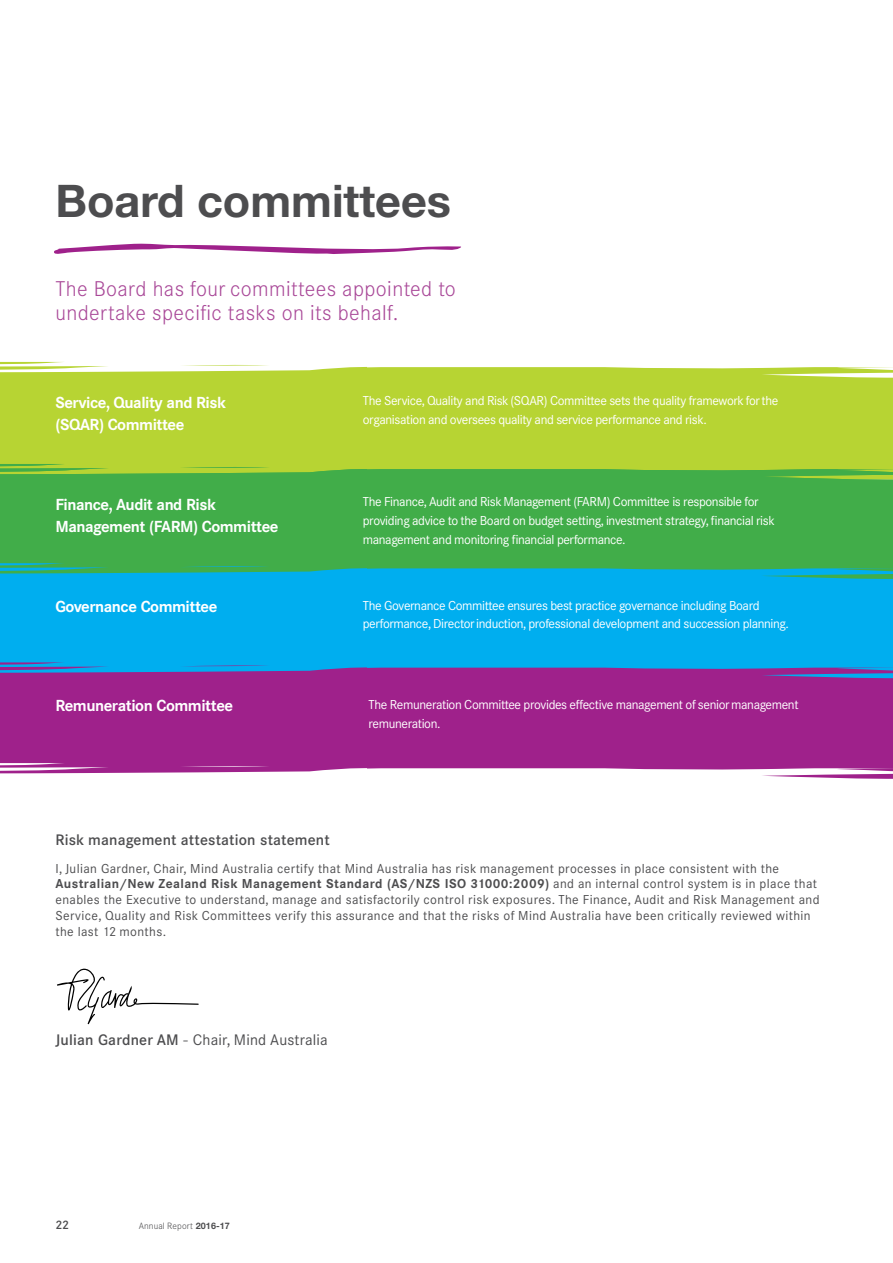
<style>
.page{position:relative;width:893px;height:1263px;background:#fff}
.page>*{position:absolute;margin:0;border:0;box-sizing:border-box;transform-origin:0 0}
.t1{font:700 45px "Helvetica Neue LT Std";color:#4d4d4f}
.t2{font:300 21px/24px "Corporate SBQ";letter-spacing:.02em;color:#a94898}
.t3{font:700 15.75px/21.8px "Corporate SBQ";letter-spacing:-.03em;color:#fff}
.t4{font:15px "Corporate SBQ";letter-spacing:.01em;color:#4d4d4f}
.t5{font:500 15px "Corporate SBQ";letter-spacing:.01em;color:#4d4d4f}
.t6{font:12.75px/18.8px "Corporate SBQ";letter-spacing:-.03em;color:#fff}
.t7{font:12.75px/15.8px "Corporate SBQ";letter-spacing:.03em;color:#4d4d4f}
.t8{font:500 12px "Corporate SBQ";color:#4d4d4f}
.t9{font:300 9px "Corporate SBQ";letter-spacing:.01em;color:#4d4d4f}
.s1{font-weight:700}
.s2{font-weight:500}
.s3{font-family:"Helvetica Neue LT Std";font-weight:700}
</style>
<div class="page">
<svg style="left:0;top:362px;width:893px;height:102px;background:#bbd640"></svg>
<svg style="left:0;top:464px;width:893px;height:99px;background:#49af47"></svg>
<svg style="left:0;top:563px;width:893px;height:99px;background:#04ade2"></svg>
<svg style="left:0;top:662px;width:893px;height:101px;background:#932b92"></svg>
<svg style="left:0;top:763px;width:893px;height:16px"></svg>
<svg style="left:57px;top:968px;width:142px;height:56px"></svg>
<svg style="left:54px;top:244px;width:407px;height:10px"></svg>
<h1 class="t1" style="left:55px;top:173px;width:397px">Board committees</h1>
<h2 class="t2" style="left:55px;top:276px;width:402px">The Board has four committees appointed to undertake specific tasks on its behalf.</h2>
<p class="t3" style="left:55px;top:392px;width:172px">Service, Quality and Risk (SQAR) Committee</p>
<p class="t6" style="left:363px;top:392px;width:417px">The Service, Quality and Risk (SQAR) Committee sets the quality framework for the organisation and oversees quality and service performance and risk.</p>
<p class="t3" style="left:55px;top:494px;width:225px">Finance, Audit and Risk<br>Management (FARM) Committee</p>
<p class="t6" style="left:363px;top:492px;width:413px">The Finance, Audit and Risk Management (FARM) Committee is responsible for providing advice to the Board on budget setting, investment strategy, financial risk management and monitoring financial performance.</p>
<p class="t3" style="left:55px;top:596px;width:163px">Governance Committee</p>
<p class="t3" style="left:55px;top:695px;width:179px">Remuneration Committee</p>
<p class="t6" style="left:363px;top:596px;width:427px">The Governance Committee ensures best practice governance including Board performance, Director induction, professional development and succession planning.</p>
<p class="t6" style="left:369px;top:695px;width:432px">The Remuneration Committee provides effective management of senior management remuneration.</p>
<p class="t5" style="left:55px;top:831px;width:276px">Risk management attestation statement</p>
<p class="t7" style="left:55px;top:860px;width:766px">I, Julian Gardner, Chair, Mind Australia certify that Mind Australia has risk management processes in place consistent with the <span class="s1">Australian/New Zealand Risk Management Standard (AS/NZS ISO 31000:2009)</span> and an internal control system is in place that enables the Executive to understand, manage and satisfactorily control risk exposures. The Finance, Audit and Risk Management and Service, Quality and Risk Committees verify this assurance and that the risks of Mind Australia have been critically reviewed within the last 12 months.</p>
<p class="t4" style="left:55px;top:1031px;width:274px"><span class="s2">Julian Gardner AM</span> - Chair, Mind Australia</p>
<p class="t8" style="left:55px;top:1218px;width:15px">22</p>
<p class="t9" style="left:139px;top:1220px;width:93px">Annual Report <span class="s3">2016-17</span></p>
</div>
